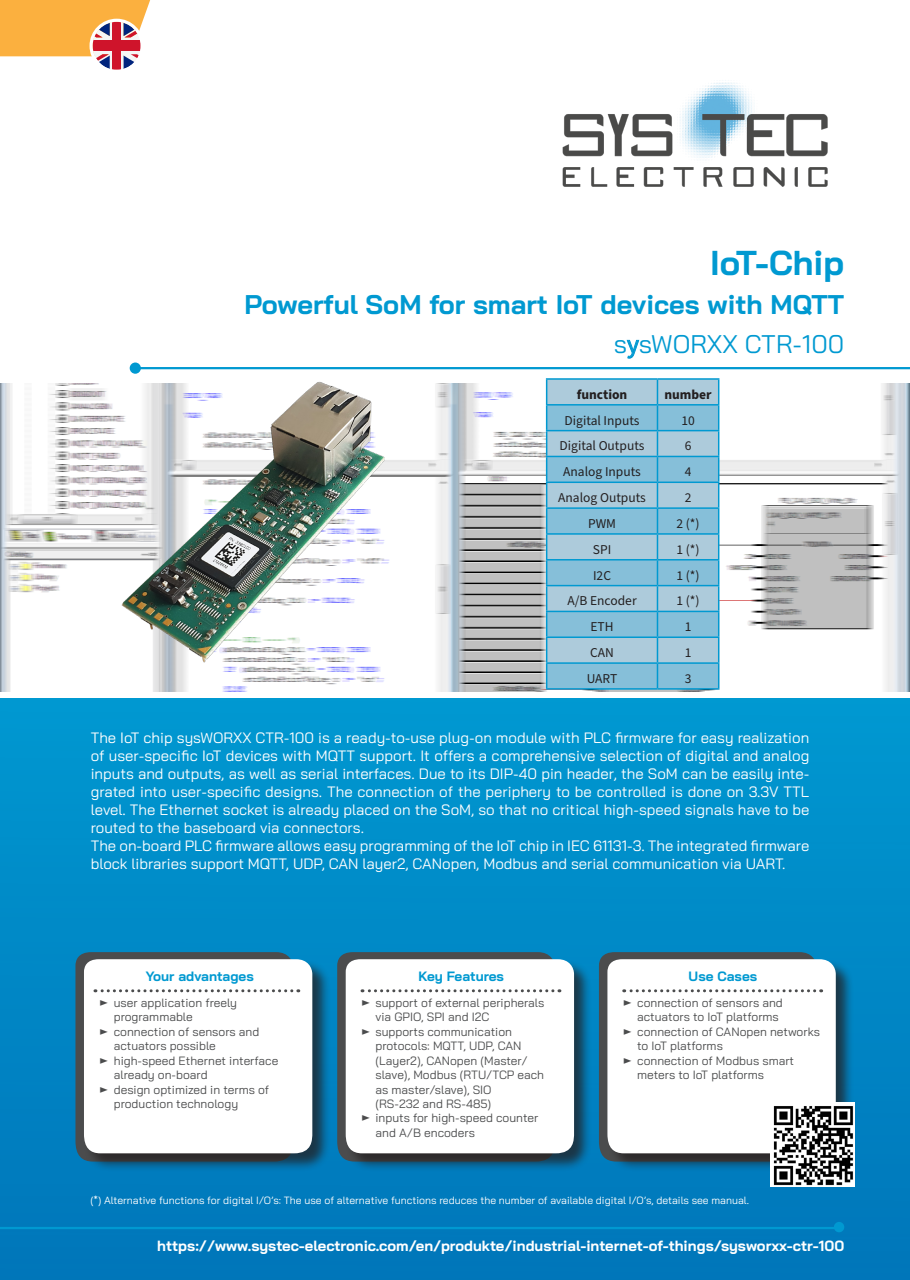
<style>
.page{position:relative;width:910px;height:1280px;background:#fff}
.page>*{position:absolute;margin:0;border:0;box-sizing:border-box;transform-origin:0 0}
.t1{font:700 34.5px "Bai Jamjuree";color:#0099d1}
.t2{font:700 27px "Bai Jamjuree";color:#0099d1}
.t3{font:25.5px "Bai Jamjuree";color:#0099d1}
.t4{font:15px/18px "Bai Jamjuree";color:#fff;text-align:justify}
.t5{font:700 14.7px "Bai Jamjuree";color:#fff}
.t6{font:13.5px "Source Sans Pro";color:#231f20}
.t7{font:700 13.5px "Bai Jamjuree";color:#0099d1}
.t8{font:700 13.5px "Source Sans Pro";color:#231f20}
.t9{font:12px "Bai Jamjuree";color:#4b4c4d}
.t10{font:10.5px "Bai Jamjuree";color:#fff}
.s1{font-family:"Source Sans Pro"}
.s2{font-family:"Source Sans Pro";font-weight:700}
</style>
<div class="page">
<div style="left:0;top:699px;width:910px;height:581px;background:linear-gradient(to bottom,#0098d0,#0176ba)"></div>
<hr style="left:139px;top:367px;width:771px;height:2px;background:#0099d1">
<div style="left:834px;top:1222px;width:10px;height:10px;background:#0099d1;border-radius:50%"></div>
<hr style="left:0;top:1227px;width:838px;height:2px;background:#0099d1">
<img style="left:0;top:384px;width:910px;height:308px">
<img style="left:562px;top:80px;width:266px;height:107px">
<img style="left:112px;top:362px;width:282px;height:305px">
<div style="left:84px;top:959px;width:246px;height:212px;background:#231f20;opacity:.75"></div>
<svg style="left:75px;top:952px;width:237px;height:209px"></svg>
<div style="left:346px;top:959px;width:246px;height:212px;background:#231f20;opacity:.75"></div>
<svg style="left:337px;top:952px;width:237px;height:209px"></svg>
<div style="left:607px;top:959px;width:247px;height:212px;background:#231f20;opacity:.75"></div>
<svg style="left:599px;top:952px;width:237px;height:209px"></svg>
<div style="left:547px;top:380px;width:171px;height:24px;background:#adcbdb"></div>
<svg style="left:547px;top:406px;width:171px;height:282px;background:#95c3d9"></svg>
<hr style="left:546px;top:378px;width:111px;height:2px;background:#0099d1">
<hr style="left:657px;top:378px;width:62px;height:2px;background:#0099d1">
<hr style="left:546px;top:404px;width:111px;height:2px;background:#0099d1">
<hr style="left:657px;top:404px;width:62px;height:2px;background:#0099d1">
<hr style="left:546px;top:430px;width:111px;height:1px;background:#0099d1">
<hr style="left:657px;top:430px;width:62px;height:1px;background:#0099d1">
<hr style="left:546px;top:456px;width:111px;height:1px;background:#0099d1">
<hr style="left:657px;top:456px;width:62px;height:1px;background:#0099d1">
<hr style="left:546px;top:481px;width:111px;height:2px;background:#0099d1">
<hr style="left:657px;top:481px;width:62px;height:2px;background:#0099d1">
<hr style="left:546px;top:507px;width:111px;height:2px;background:#0099d1">
<hr style="left:657px;top:507px;width:62px;height:2px;background:#0099d1">
<hr style="left:546px;top:533px;width:111px;height:2px;background:#0099d1">
<hr style="left:657px;top:533px;width:62px;height:2px;background:#0099d1">
<hr style="left:546px;top:559px;width:111px;height:1px;background:#0099d1">
<hr style="left:657px;top:559px;width:62px;height:1px;background:#0099d1">
<hr style="left:546px;top:585px;width:111px;height:1px;background:#0099d1">
<hr style="left:657px;top:585px;width:62px;height:1px;background:#0099d1">
<hr style="left:546px;top:611px;width:111px;height:1px;background:#0099d1">
<hr style="left:657px;top:611px;width:62px;height:1px;background:#0099d1">
<hr style="left:546px;top:636px;width:111px;height:2px;background:#0099d1">
<hr style="left:657px;top:636px;width:62px;height:2px;background:#0099d1">
<hr style="left:546px;top:662px;width:111px;height:2px;background:#0099d1">
<svg style="left:546px;top:380px;width:1px;height:308px"></svg>
<hr style="left:657px;top:662px;width:62px;height:2px;background:#0099d1">
<svg style="left:657px;top:380px;width:1px;height:308px"></svg>
<svg style="left:718px;top:380px;width:1px;height:308px"></svg>
<hr style="left:546px;top:688px;width:111px;height:2px;background:#0099d1">
<hr style="left:657px;top:688px;width:62px;height:2px;background:#0099d1">
<img style="left:771px;top:1103px;width:83px;height:83px">
<svg style="left:0;top:0;width:150px;height:69px"></svg>
<div style="left:90px;top:19px;width:54px;height:54px;border:3px solid #fff;border-radius:50%"></div>
<p class="t1" style="left:710px;top:243px;width:136px">IoT-Chip</p>
<p class="t2" style="left:244px;top:289px;width:601px">Powerful SoM for smart IoT devices with MQTT</p>
<p class="t3" style="left:614px;top:322px;width:232px">s<span class="s1">y</span>sWORXX CTR-100</p>
<p class="t8" style="left:577px;top:385px;width:52px">function</p>
<p class="t8" style="left:664px;top:385px;width:49px">number</p>
<p class="t6" style="left:565px;top:411px;width:76px">Digital Inputs</p>
<p class="t6" style="left:681px;top:411px;width:15px">10</p>
<p class="t6" style="left:560px;top:437px;width:86px">Digital Outputs</p>
<p class="t6" style="left:685px;top:437px;width:8px">6</p>
<p class="t6" style="left:563px;top:463px;width:79px">Analog Inputs</p>
<p class="t6" style="left:685px;top:463px;width:8px">4</p>
<p class="t6" style="left:558px;top:489px;width:89px">Analog Outputs</p>
<p class="t6" style="left:685px;top:489px;width:8px">2</p>
<p class="t6" style="left:588px;top:514px;width:30px">PWM</p>
<p class="t6" style="left:676px;top:514px;width:25px">2 (*)</p>
<p class="t6" style="left:593px;top:540px;width:20px">SPI</p>
<p class="t6" style="left:676px;top:540px;width:25px">1 (*)</p>
<p class="t6" style="left:593px;top:566px;width:19px">I2C</p>
<p class="t6" style="left:676px;top:566px;width:25px">1 (*)</p>
<p class="t6" style="left:567px;top:592px;width:71px">A/B Encoder</p>
<p class="t6" style="left:676px;top:592px;width:25px">1 (*)</p>
<p class="t6" style="left:590px;top:618px;width:25px">ETH</p>
<p class="t6" style="left:685px;top:618px;width:8px">1</p>
<p class="t6" style="left:590px;top:644px;width:25px">CAN</p>
<p class="t6" style="left:685px;top:644px;width:8px">1</p>
<p class="t6" style="left:587px;top:669px;width:32px">UART</p>
<p class="t6" style="left:685px;top:669px;width:8px">3</p>
<p class="t4" style="left:91px;top:728px;width:720px">The IoT chip sysWORXX CTR-100 is a ready-to-use plug-on module with PLC firmware for easy realization of user-specific IoT devices with MQTT support. It offers a comprehensive selection of digital and analog inputs and outputs, as well as serial interfaces. Due to its DIP-40 pin header, the SoM can be easily inte&shy;grated into user-specific designs. The connection of the periphery to be controlled is done on 3.3V TTL level. The Ethernet socket is already placed on the SoM, so that no critical high-speed signals have to be routed to the baseboard via connectors.</p>
<p class="t4" style="left:91px;top:836px;width:720px">The on-board PLC firmware allows easy programming of the IoT chip in IEC 61131-3. The integrated firmware block libraries support MQTT, UDP, CAN layer2, CANopen, Modbus and serial communication via UART.</p>
<p class="t7" style="left:146px;top:968px;width:109px">Your advantages</p>
<p class="t9" style="left:100px;top:992px;width:138px"><span class="s2">►</span> user application freely</p>
<p class="t9" style="left:114px;top:1007px;width:81px">programmable</p>
<p class="t9" style="left:100px;top:1021px;width:161px"><span class="s2">►</span> connection of sensors and</p>
<p class="t9" style="left:114px;top:1036px;width:104px">actuators possible</p>
<p class="t9" style="left:100px;top:1050px;width:179px"><span class="s2">►</span> high-speed Ethernet interface</p>
<p class="t9" style="left:114px;top:1064px;width:95px">already on-board</p>
<p class="t9" style="left:100px;top:1079px;width:170px"><span class="s2">►</span> design optimized in terms of</p>
<p class="t9" style="left:114px;top:1093px;width:126px">production technology</p>
<p class="t7" style="left:419px;top:968px;width:87px">Key Features</p>
<p class="t9" style="left:362px;top:992px;width:184px"><span class="s2">►</span> support of external peripherals</p>
<p class="t9" style="left:375px;top:1007px;width:115px">via GPIO, SPI and I2C</p>
<p class="t9" style="left:362px;top:1021px;width:152px"><span class="s2">►</span> supports communication</p>
<p class="t9" style="left:375px;top:1036px;width:148px">protocols: MQTT, UDP, CAN</p>
<p class="t9" style="left:375px;top:1050px;width:154px">(Layer2), CANopen (Master/</p>
<p class="t9" style="left:375px;top:1064px;width:170px">slave), Modbus (RTU/TCP each</p>
<p class="t9" style="left:375px;top:1079px;width:118px">as master/slave), SIO</p>
<p class="t9" style="left:375px;top:1093px;width:117px">(RS-232 and RS-485)</p>
<p class="t9" style="left:362px;top:1108px;width:178px"><span class="s2">►</span> inputs for high-speed counter</p>
<p class="t9" style="left:375px;top:1122px;width:101px">and A/B encoders</p>
<p class="t7" style="left:689px;top:968px;width:70px">Use Cases</p>
<p class="t9" style="left:624px;top:992px;width:161px"><span class="s2">►</span> connection of sensors and</p>
<p class="t9" style="left:637px;top:1007px;width:143px">actuators to IoT platforms</p>
<p class="t9" style="left:624px;top:1021px;width:198px"><span class="s2">►</span> connection of CANopen networks</p>
<p class="t9" style="left:637px;top:1036px;width:87px">to IoT platforms</p>
<p class="t9" style="left:624px;top:1050px;width:172px"><span class="s2">►</span> connection of Modbus smart</p>
<p class="t9" style="left:637px;top:1064px;width:128px">meters to IoT platforms</p>
<p class="t10" style="left:90px;top:1192px;width:660px">(*) Alternative functions for digital I/O’s: The use of alternative functions reduces the number of available digital I/O’s, details see manual.</p>
<p class="t5" style="left:157px;top:1237px;width:688px">https://www.systec-electronic.com/en/produkte/industrial-internet-of-things/sysworxx-ctr-100</p>
</div>
